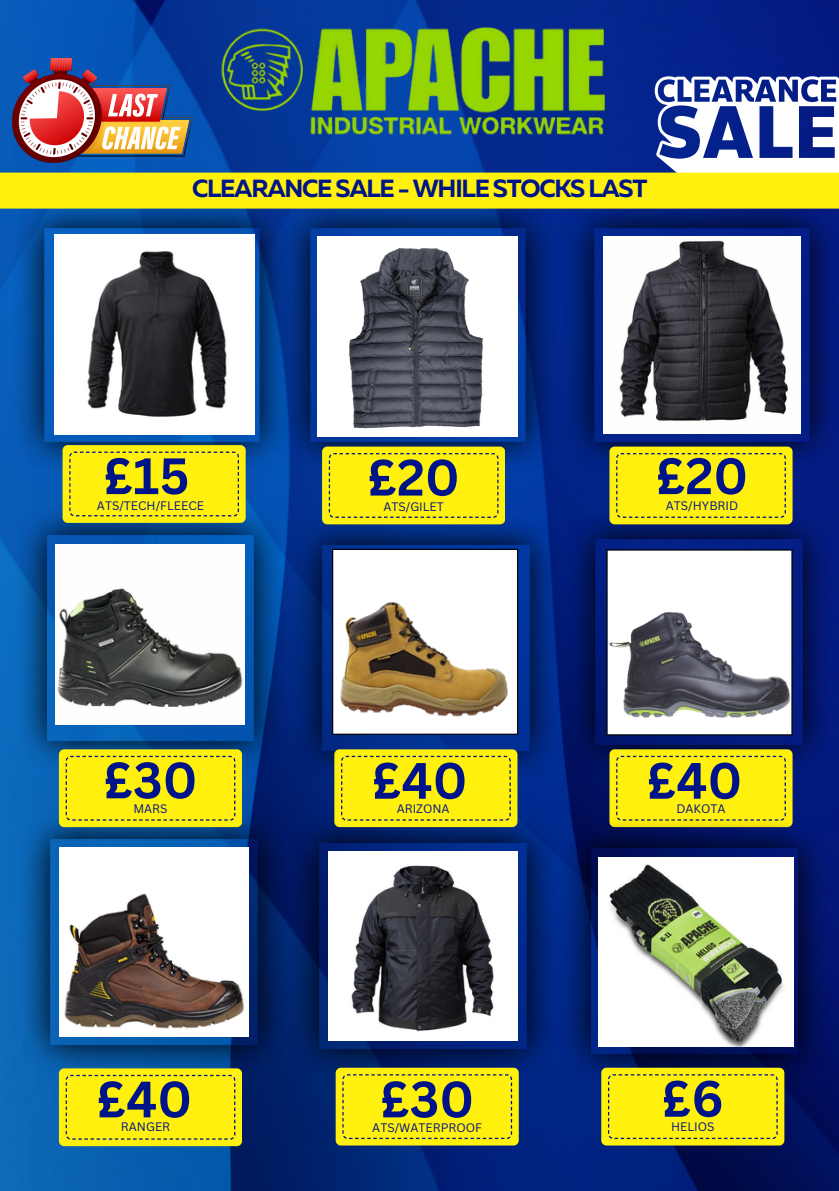
<style>
.page{position:relative;width:839px;height:1191px;background:#fff}
.page>*{position:absolute;margin:0;border:0;box-sizing:border-box;transform-origin:0 0}
.t1{font:700 50px "Canva Sans";color:#001489}
.t2{font:700 24.8px "Muller";letter-spacing:-.05em;color:#001489}
.t3{font:12px "Canva Sans";color:#001489}
</style>
<div class="page">
<img style="left:0;top:0;width:838px;height:1191px">
<img style="left:291px;top:514px;width:269px;height:267px">
<img style="left:565px;top:509px;width:268px;height:267px">
<svg style="left:332px;top:721px;width:186px;height:14px"></svg>
<img style="left:332px;top:544px;width:187px;height:177px">
<svg style="left:606px;top:549px;width:186px;height:186px"></svg>
<img style="left:610px;top:612px;width:181px;height:106px">
<img style="left:16px;top:504px;width:269px;height:267px">
<img style="left:56px;top:544px;width:189px;height:180px">
<img style="left:291px;top:209px;width:266px;height:265px">
<img style="left:318px;top:237px;width:199px;height:199px">
<img style="left:12px;top:209px;width:279px;height:265px">
<img style="left:55px;top:235px;width:199px;height:199px">
<img style="left:562px;top:209px;width:276px;height:265px">
<img style="left:218px;top:26px;width:392px;height:117px">
<svg style="left:654px;top:76px;width:184px;height:97px"></svg>
<div style="left:0;top:173px;width:838px;height:36px;background:#fff00d"></div>
<img style="left:20px;top:809px;width:268px;height:267px">
<img style="left:59px;top:847px;width:189px;height:189px">
<img style="left:289px;top:813px;width:268px;height:267px">
<img style="left:328px;top:851px;width:189px;height:189px">
<div style="left:322px;top:447px;width:183px;height:77px;background:#fff00d"></div>
<div style="left:609px;top:447px;width:183px;height:77px;background:#fff00d"></div>
<div style="left:59px;top:749px;width:183px;height:78px;background:#fff00d"></div>
<svg style="left:334px;top:749px;width:183px;height:78px;background:#f7e910"></svg>
<div style="left:609px;top:749px;width:183px;height:69px;background:#fff00d"></div>
<div style="left:59px;top:1068px;width:183px;height:78px;background:#fff00d"></div>
<svg style="left:335px;top:1068px;width:183px;height:78px;background:#f5e811"></svg>
<img style="left:560px;top:818px;width:268px;height:267px">
<svg style="left:601px;top:1068px;width:183px;height:78px;background:#f7e910"></svg>
<img style="left:598px;top:857px;width:195px;height:189px">
<svg style="left:63px;top:445px;width:182px;height:78px;background:#f8ea10"></svg>
<img style="left:12px;top:59px;width:180px;height:103px">
<p class="t2" style="left:192px;top:178px;width:457px">CLEARANCE SALE - WHILE STOCKS LAST</p>
<p class="t1" style="left:104px;top:441px;width:87px">£15</p>
<p class="t1" style="left:367px;top:442px;width:94px">£20</p>
<p class="t1" style="left:656px;top:441px;width:94px">£20</p>
<p class="t3" style="left:97px;top:497px;width:108px">ATS/TECH/FLEECE</p>
<p class="t3" style="left:383px;top:498px;width:62px">ATS/GILET</p>
<h1 class="t3" style="left:666px;top:497px;width:74px">ATS/HYBRID</h1>
<p class="t1" style="left:104px;top:745px;width:95px">£30</p>
<p class="t1" style="left:372px;top:745px;width:97px">£40</p>
<p class="t1" style="left:646px;top:745px;width:97px">£40</p>
<p class="t3" style="left:133px;top:800px;width:36px">MARS</p>
<p class="t3" style="left:396px;top:800px;width:54px">ARIZONA</p>
<h1 class="t3" style="left:676px;top:800px;width:51px">DAKOTA</h1>
<h1 class="t1" style="left:97px;top:1064px;width:97px">£40</h1>
<p class="t1" style="left:380px;top:1064px;width:95px">£30</p>
<p class="t1" style="left:661px;top:1063px;width:63px">£6</p>
<p class="t3" style="left:121px;top:1119px;width:51px">RANGER</p>
<p class="t3" style="left:372px;top:1120px;width:111px">ATS/WATERPROOF</p>
<h1 class="t3" style="left:671px;top:1118px;width:45px">HELIOS</h1>
</div>
